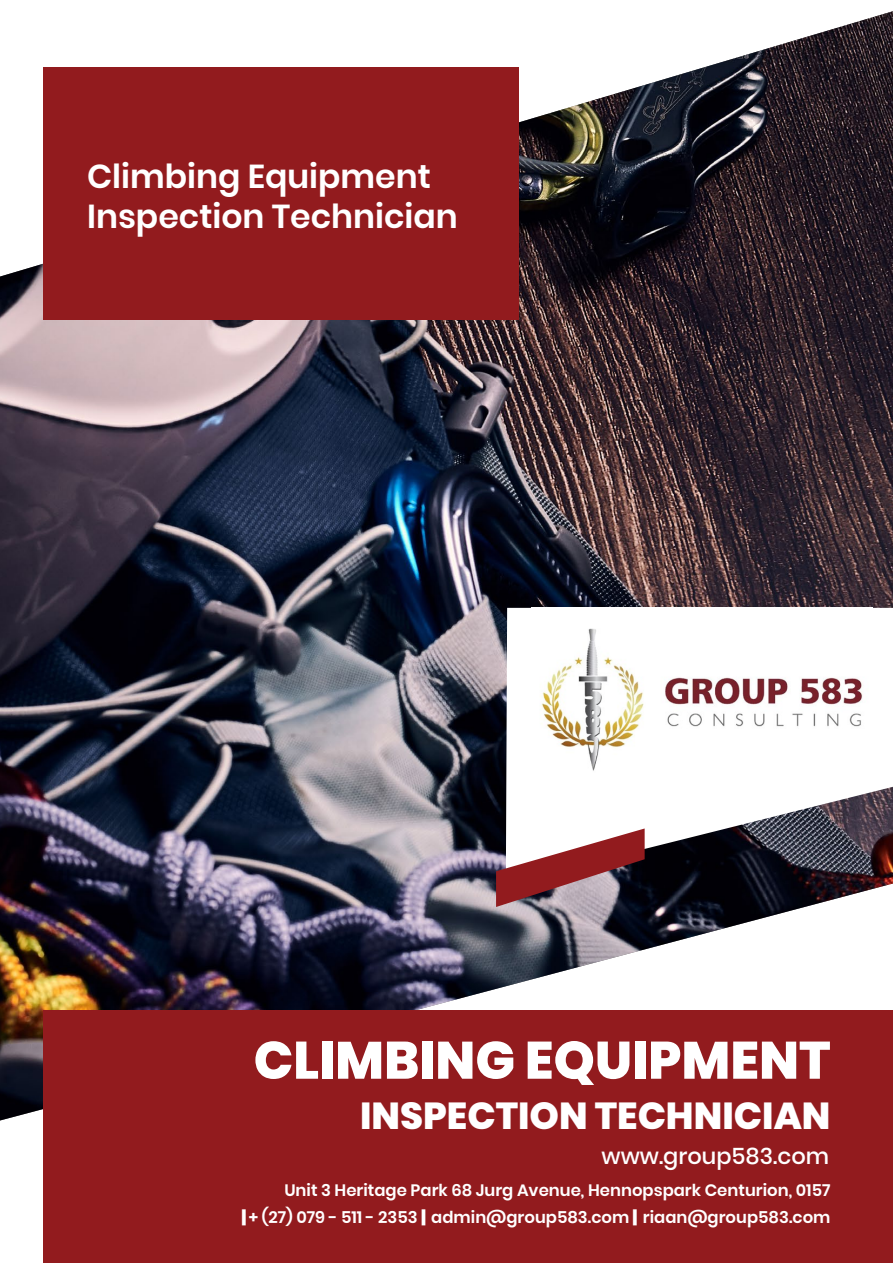
<style>
.page{position:relative;width:893px;height:1263px;background:#fff}
.page>*{position:absolute;margin:0;border:0;box-sizing:border-box;transform-origin:0 0}
.t1{font:800 52.5px "Poppins";color:#fff}
.t2{font:800 37.5px "Poppins";color:#fff}
.t3{font:600 33.15px/39.8px "Poppins";color:#fff}
.t4{font:500 22.5px "Poppins";color:#fff}
.t5{font:600 16.5px/27px "Poppins";color:#fff;text-align:right}
.s1{font-weight:900}
</style>
<div class="page">
<img style="left:0;top:11px;width:893px;height:1109px">
<div style="left:43px;top:1011px;width:850px;height:252px;background:#921b1e"></div>
<div style="left:43px;top:68px;width:476px;height:252px;background:#921b1e"></div>
<svg style="left:506px;top:608px;width:387px;height:276px"></svg>
<svg style="left:496px;top:828px;width:149px;height:79px"></svg>
<img style="left:531px;top:608px;width:341px;height:182px">
<h3 class="t3" style="left:87px;top:156px;width:372px">Climbing Equipment<br>Inspection Technician</h3>
<h1 class="t1" style="left:254px;top:1030px;width:578px">CLIMBING EQUIPMENT</h1>
<h2 class="t2" style="left:360px;top:1094px;width:472px">INSPECTION TECHNICIAN</h2>
<h3 class="t4" style="left:602px;top:1143px;width:229px">www.group583.com</h3>
<p class="t5" style="left:242px;top:1177px;width:590px">Unit 3 Heritage Park 68 Jurg Avenue, Hennopspark Centurion, 0157<br><span class="s1">|</span> + (27) 079 - 511 - 2353 <span class="s1">|</span> admin@group583.com <span class="s1">|</span> riaan@group583.com</p>
</div>
